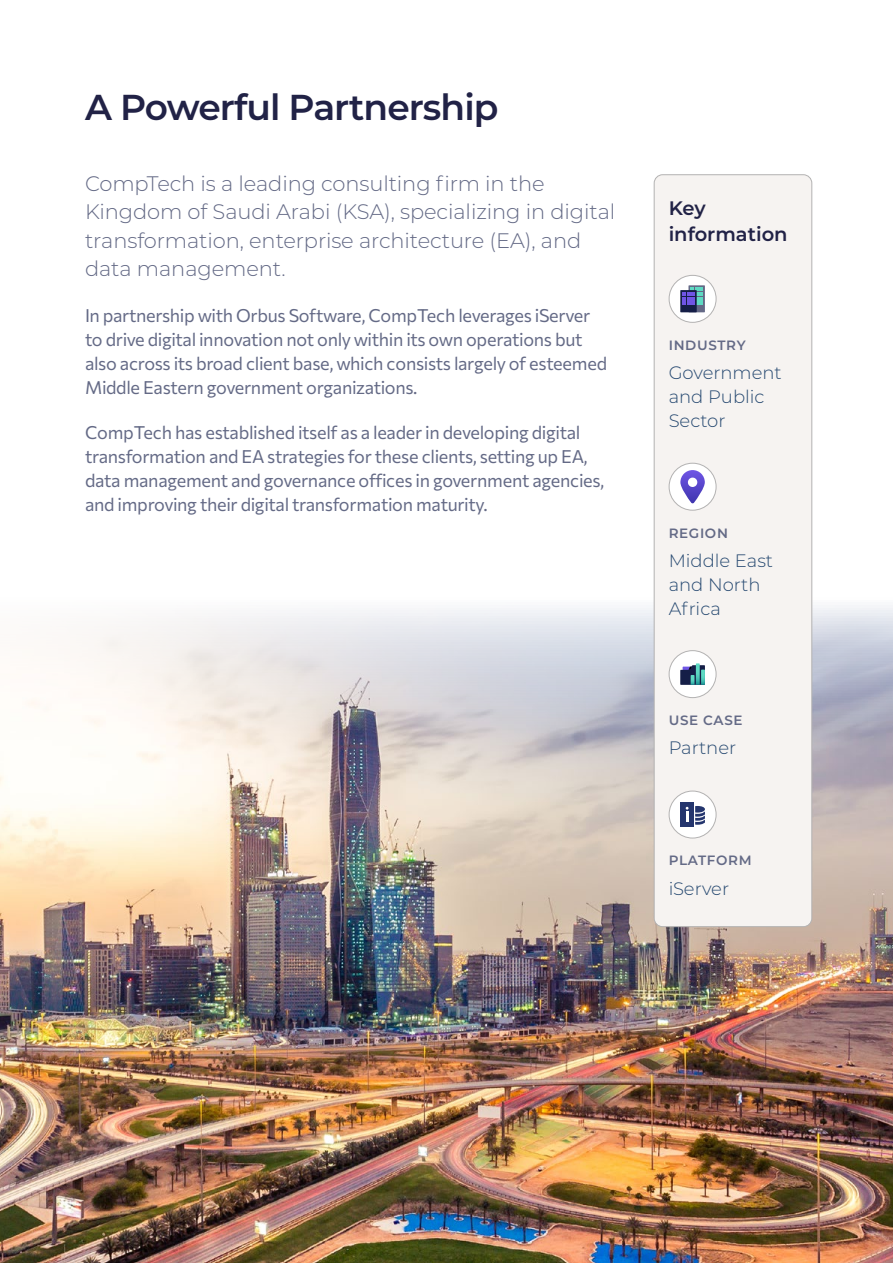
<style>
.page{position:relative;width:893px;height:1263px;background:#fff}
.page>*{position:absolute;margin:0;border:0;box-sizing:border-box;transform-origin:0 0}
.t1{font:600 36px "Montserrat";letter-spacing:-.025em;color:#212246}
.t2{font:300 21px/28.5px "Montserrat";letter-spacing:-.005em;color:#646a86}
.t3{font:600 19.5px/25.5px "Montserrat";color:#212246}
.t4{font:100 18px/24px "Commissioner";letter-spacing:-.02em;color:#646a86}
.t5{font:300 18px/24px "Montserrat";color:#274971}
.t6{font:600 13.5px "Montserrat";letter-spacing:.05em;color:#646a86}
</style>
<div class="page">
<img style="left:0;top:591px;width:893px;height:672px">
<div style="left:654px;top:175px;width:158px;height:752px;background:#f6f3f1;border-radius:9px"></div>
<div style="left:654px;top:175px;width:158px;height:752px;border:1px solid #b3b2b2;border-radius:9px"></div>
<div style="left:669px;top:275px;width:47px;height:47px;background:#fff;border-radius:50%"></div>
<div style="left:688px;top:285px;width:17px;height:27px;background:#646986"></div>
<div style="left:680px;top:290px;width:17px;height:22px;background:#151e47"></div>
<svg style="left:682px;top:287px;width:21px;height:18px"></svg>
<div style="left:669px;top:275px;width:47px;height:48px;border:1px solid #b3b2b2;border-radius:50%"></div>
<div style="left:669px;top:463px;width:47px;height:47px;background:#fff;border-radius:50%"></div>
<svg style="left:680px;top:470px;width:25px;height:33px"></svg>
<div style="left:669px;top:463px;width:47px;height:48px;border:1px solid #b3b2b2;border-radius:50%"></div>
<div style="left:669px;top:651px;width:47px;height:47px;background:#fff;border-radius:50%"></div>
<svg style="left:680px;top:663px;width:25px;height:22px"></svg>
<div style="left:669px;top:650px;width:47px;height:48px;border:1px solid #b3b2b2;border-radius:50%"></div>
<div style="left:669px;top:791px;width:47px;height:47px;background:#fff;border-radius:50%"></div>
<div style="left:680px;top:802px;width:14px;height:25px;background:#24356d"></div>
<svg style="left:686px;top:807px;width:2px;height:15px"></svg>
<svg style="left:695px;top:806px;width:10px;height:19px"></svg>
<div style="left:669px;top:791px;width:47px;height:47px;border:1px solid #b3b2b2;border-radius:50%"></div>
<h1 class="t1" style="left:85px;top:82px;width:415px">A Powerful Partnership</h1>
<p class="t2" style="left:85px;top:169px;width:532px">CompTech is a leading consulting firm in the Kingdom of Saudi Arabi (KSA), specializing in digital transformation, enterprise architecture (EA), and data management.</p>
<p class="t4" style="left:85px;top:302px;width:524px">In partnership with Orbus Software, CompTech leverages iServer to drive digital innovation not only within its own operations but also across its broad client base, which consists largely of esteemed Middle Eastern government organizations.</p>
<p class="t4" style="left:85px;top:419px;width:521px">CompTech has established itself as a leader in developing digital transformation and EA strategies for these clients, setting up EA, data management and governance offices in government agencies, and improving their digital transformation maturity.</p>
<p class="t3" style="left:669px;top:195px;width:120px">Key information</p>
<p class="t6" style="left:669px;top:335px;width:78px">INDUSTRY</p>
<p class="t5" style="left:669px;top:360px;width:115px">Government and Public<br>Sector</p>
<p class="t6" style="left:669px;top:523px;width:61px">REGION</p>
<p class="t5" style="left:669px;top:548px;width:106px">Middle East and North<br>Africa</p>
<p class="t6" style="left:669px;top:710px;width:75px">USE CASE</p>
<p class="t5" style="left:669px;top:735px;width:69px">Partner</p>
<p class="t6" style="left:669px;top:851px;width:84px">PLATFORM</p>
<p class="t5" style="left:669px;top:875px;width:62px">iServer</p>
</div>
